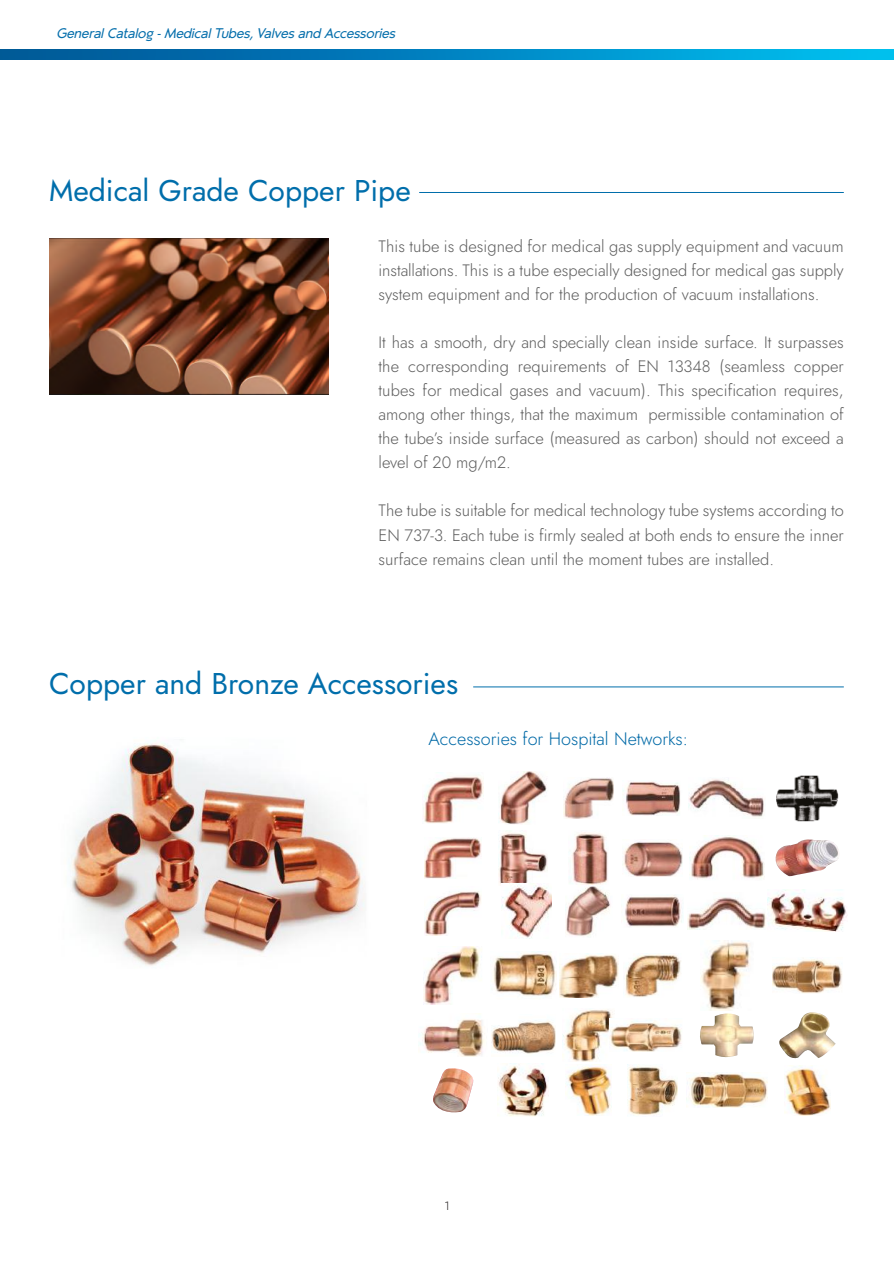
<style>
.page{position:relative;width:894px;height:1263px;background:#fff}
.page>*{position:absolute;margin:0;border:0;box-sizing:border-box;transform-origin:0 0}
.t1{font:30px "Jost";color:#006eab}
.t2{font:300 18px "Jost";color:#026aa7}
.t3{font:300 16.5px/24px "Jost";color:#5e5e5e;text-align:justify}
.t4{font:italic 16.5px "OC Pajaro Regular";color:#066fac}
.t5{font:300 12px "Jost";color:#231f20}
</style>
<div class="page">
<img style="left:0;top:49px;width:893px;height:10px">
<hr style="left:419px;top:192px;width:424px;height:1px;background:#006eab">
<img style="left:49px;top:239px;width:279px;height:156px">
<hr style="left:473px;top:686px;width:370px;height:1px;background:#006eab">
<img style="left:688px;top:779px;width:76px;height:38px">
<img style="left:425px;top:837px;width:56px;height:41px">
<img style="left:625px;top:895px;width:58px;height:32px">
<img style="left:622px;top:841px;width:59px;height:35px">
<img style="left:565px;top:886px;width:46px;height:50px">
<img style="left:424px;top:946px;width:58px;height:59px">
<img style="left:689px;top:835px;width:74px;height:44px">
<img style="left:563px;top:777px;width:50px;height:42px">
<img style="left:687px;top:897px;width:79px;height:32px">
<img style="left:569px;top:832px;width:39px;height:53px">
<img style="left:622px;top:781px;width:58px;height:34px">
<img style="left:498px;top:832px;width:49px;height:52px">
<img style="left:501px;top:883px;width:50px;height:55px">
<img style="left:775px;top:839px;width:64px;height:37px">
<img style="left:433px;top:1068px;width:40px;height:45px">
<img style="left:419px;top:1019px;width:66px;height:38px">
<img style="left:776px;top:775px;width:63px;height:47px">
<img style="left:497px;top:1066px;width:51px;height:51px">
<img style="left:491px;top:1020px;width:64px;height:34px">
<img style="left:767px;top:890px;width:80px;height:42px">
<img style="left:493px;top:953px;width:63px;height:43px">
<img style="left:559px;top:954px;width:59px;height:43px">
<img style="left:625px;top:954px;width:56px;height:43px">
<img style="left:700px;top:940px;width:50px;height:70px">
<img style="left:562px;top:1009px;width:51px;height:53px">
<img style="left:772px;top:959px;width:70px;height:34px">
<img style="left:609px;top:1019px;width:73px;height:33px">
<img style="left:700px;top:1013px;width:54px;height:45px">
<img style="left:779px;top:1012px;width:56px;height:47px">
<img style="left:784px;top:1065px;width:45px;height:50px">
<img style="left:686px;top:1073px;width:80px;height:35px">
<img style="left:628px;top:1066px;width:48px;height:50px">
<img style="left:565px;top:1066px;width:46px;height:50px">
<img style="left:423px;top:776px;width:60px;height:47px">
<img style="left:498px;top:772px;width:49px;height:52px">
<img style="left:424px;top:891px;width:57px;height:44px">
<img style="left:69px;top:743px;width:296px;height:223px">
<p class="t4" style="left:57px;top:24px;width:340px">General Catalog - Medical Tubes, Valves and Accessories</p>
<h1 class="t1" style="left:49px;top:170px;width:363px">Medical Grade Copper Pipe</h1>
<p class="t3" style="left:378px;top:235px;width:466px">This tube is designed for medical gas supply equipment and vacuum installations. This is a tube especially designed for medical gas supply system equipment and for the production of vacuum installations.</p>
<p class="t3" style="left:378px;top:331px;width:466px">It has a smooth, dry and specially clean inside surface. It surpasses the corresponding requirements of EN 13348 (seamless copper tubes for medical gases and vacuum). This specification requires, among other things, that the maximum permissible contamination of the tube’s inside surface (measured as carbon) should not exceed a level of 20 mg/m2.</p>
<p class="t3" style="left:378px;top:499px;width:466px">The tube is suitable for medical technology tube systems according to EN 737-3. Each tube is firmly sealed at both ends to ensure the inner surface remains clean until the moment tubes are installed.</p>
<h1 class="t1" style="left:49px;top:663px;width:410px">Copper and Bronze Accessories</h1>
<p class="t2" style="left:428px;top:726px;width:261px">Accessories for Hospital Networks:</p>
<p class="t5" style="left:444px;top:1198px;width:7px">1</p>
</div>
